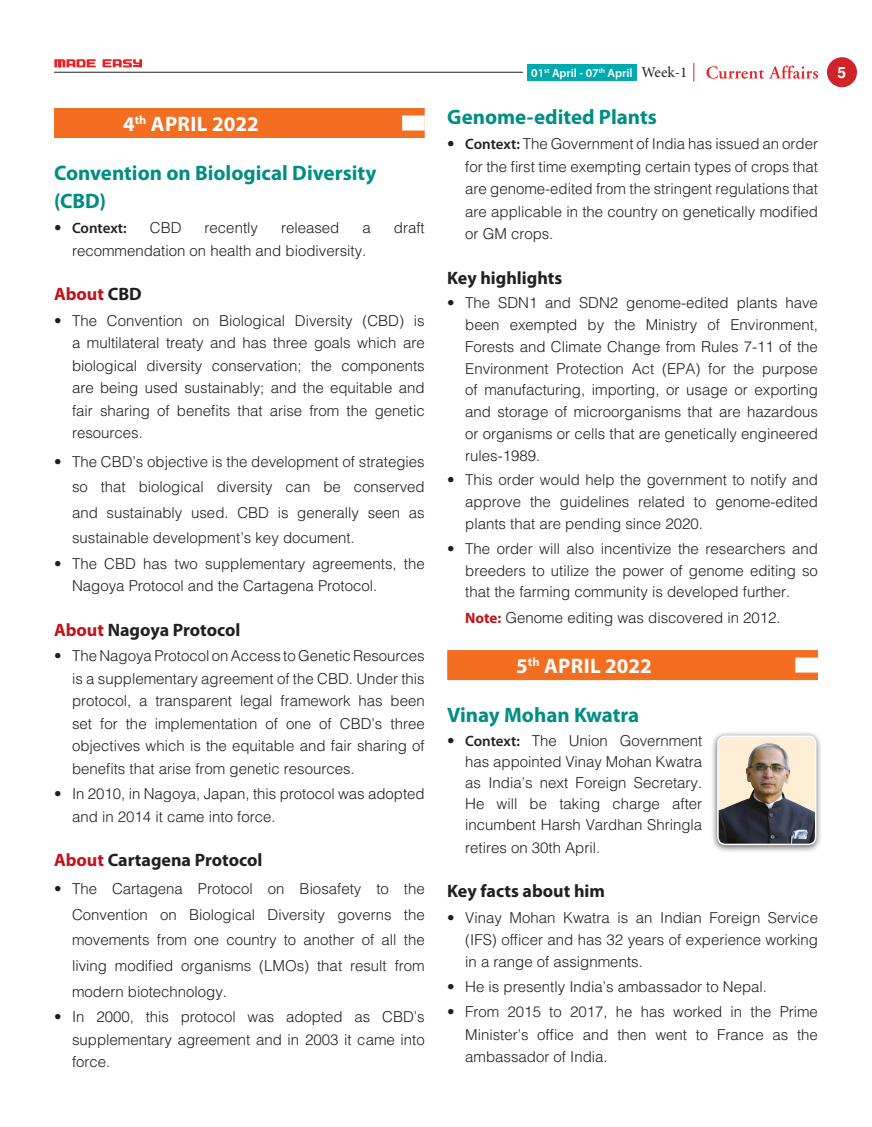
<style>
.page{position:relative;width:872px;height:1127px;background:#fff}
.page>*{position:absolute;margin:0;border:0;box-sizing:border-box;transform-origin:0 0}
.Head_1{font:700 21px/27.3px "Myriad Pro";color:#008e84}
.Date_Head{font:700 21px "Myriad Pro";letter-spacing:.02em;color:#fff}
.Head_2{font:700 18px "Myriad Pro";color:#231f20}
.Head_2-2{font:700 18px "Myriad Pro";color:#c4121a}
.t1{font:700 15.6px "Helvetica";color:#fff}
.Bullet_1{font:300 15px/22.5px "Helvetica";color:#231f20;text-align:justify}
.Bullet_1-2{font:600 15px "Myriad Pro";letter-spacing:-.005em;color:#231f20}
.t2{font:15px "Minion Pro";color:#231f20}
.t3{font:600 12px "Myriad Pro";color:#fff}
.s1{font-family:"Helvetica";font-weight:300}
.s2{color:#231f20}
.s3{color:#c4121a}
.s4{font-family:"Myriad Pro";font-weight:600}
.s5{font-family:"Myriad Pro";font-weight:700;color:#c4121a}
</style>
<div class="page">
<div style="left:827px;top:57px;width:30px;height:30px;background:#d1232a;border-radius:50%"></div>
<div style="left:527px;top:64px;width:109px;height:16px;background:#00aaad"></div>
<svg style="left:54px;top:59px;width:42px;height:8px"></svg>
<svg style="left:103px;top:59px;width:39px;height:8px"></svg>
<hr style="left:54px;top:72px;width:469px;height:1px;background:#231f20">
<svg style="left:706px;top:66px;width:112px;height:13px"></svg>
<svg style="left:693px;top:63px;width:1px;height:19px"></svg>
<div style="left:54px;top:108px;width:371px;height:30px;background:#f36e21"></div>
<div style="left:402px;top:115px;width:23px;height:15px;background:#fff"></div>
<div style="left:447px;top:650px;width:371px;height:30px;background:#f36e21"></div>
<div style="left:795px;top:657px;width:23px;height:15px;background:#fff"></div>
<div style="left:711px;top:730px;width:112px;height:123px;background:#231f20;opacity:.75"></div>
<img style="left:718px;top:736px;width:97px;height:108px">
<div style="left:717px;top:735px;width:99px;height:110px;border:2px solid #fff;border-radius:8px"></div>
<p class="Date_Head" style="left:123px;top:110px;width:137px">4<sup>th</sup> APRIL 2022</p>
<p class="Head_1" style="left:54px;top:159px;width:324px">Convention on Biological Diversity (CBD)</p>
<p class="Bullet_1-2" style="left:54px;top:219px;width:74px"><span class="s1">•</span> Context:</p>
<p class="Bullet_1" style="left:150px;top:216px;width:33px">CBD</p>
<p class="Bullet_1" style="left:205px;top:216px;width:55px">recently</p>
<p class="Bullet_1" style="left:281px;top:216px;width:60px">released</p>
<p class="Bullet_1" style="left:362px;top:216px;width:10px">a</p>
<p class="Bullet_1" style="left:394px;top:216px;width:32px">draft</p>
<p class="Bullet_1" style="left:72px;top:239px;width:296px">recommendation on health and biodiversity.</p>
<p class="Head_2-2" style="left:54px;top:282px;width:89px">About <span class="s2">CBD</span></p>
<p class="Bullet_1" style="left:72px;top:308px;width:354px;text-indent:-18px">• The Convention on Biological Diversity (CBD) is a multilateral treaty and has three goals which are biological diversity conservation; the components are being used sustainably; and the equitable and fair sharing of benefits that arise from the genetic resources.</p>
<p class="Bullet_1" style="left:72px;top:448px;width:354px;line-height:25.5px;text-indent:-18px">• The CBD’s objective is the development of strategies so that biological diversity can be conserved and sustainably used. CBD is generally seen as sustainable development’s key document.</p>
<p class="Bullet_1" style="left:72px;top:551px;width:354px;text-indent:-18px">• The CBD has two supplementary agreements, the<br>Nagoya Protocol and the Cartagena Protocol.</p>
<p class="Head_2" style="left:54px;top:618px;width:188px"><span class="s3">About</span> Nagoya Protocol</p>
<p class="Bullet_1" style="left:72px;top:644px;width:354px;text-indent:-18px">• The Nagoya Protocol on Access to Genetic Resources is a supplementary agreement of the CBD. Under this protocol, a transparent legal framework has been set for the implementation of one of CBD’s three objectives which is the equitable and fair sharing of benefits that arise from genetic resources.</p>
<p class="Bullet_1" style="left:72px;top:782px;width:354px;text-indent:-18px">• In 2010, in Nagoya, Japan, this protocol was adopted and in 2014 it came into force.</p>
<p class="Head_2" style="left:54px;top:848px;width:210px"><span class="s3">About</span> Cartagena Protocol</p>
<p class="Bullet_1" style="left:72px;top:876px;width:354px;line-height:25.5px;text-indent:-18px">• The Cartagena Protocol on Biosafety to the Convention on Biological Diversity governs the movements from one country to another of all the living modified organisms (LMOs) that result from modern biotechnology.</p>
<p class="Bullet_1" style="left:72px;top:1005px;width:354px;text-indent:-18px">• In 2000, this protocol was adopted as CBD’s supplementary agreement and in 2003 it came into force.</p>
<p class="t3" style="left:531px;top:65px;width:103px">01<sup>st</sup> April - 07<sup>th</sup> April</p>
<p class="t2" style="left:641px;top:62px;width:47px">Week-1</p>
<p class="t1" style="left:837px;top:63px;width:10px">5</p>
<p class="Head_1" style="left:447px;top:102px;width:211px">Genome-edited Plants</p>
<p class="Bullet_1" style="left:465px;top:132px;width:354px;text-indent:-18px">• <span class="s4">Context:</span> The Government of India has issued an order for the first time exempting certain types of crops that are genome-edited from the stringent regulations that are applicable in the country on genetically modified or GM crops.</p>
<p class="Head_2" style="left:447px;top:266px;width:117px">Key highlights</p>
<p class="Bullet_1" style="left:465px;top:292px;width:354px;line-height:21.8px;text-indent:-18px">• The SDN1 and SDN2 genome-edited plants have been exempted by the Ministry of Environment, Forests and Climate Change from Rules 7-11 of the Environment Protection Act (EPA) for the purpose of manufacturing, importing, or usage or exporting and storage of microorganisms that are hazardous or organisms or cells that are genetically engineered rules-1989.</p>
<p class="Bullet_1" style="left:465px;top:469px;width:354px;line-height:21.8px;text-indent:-18px">• This order would help the government to notify and approve the guidelines related to genome-edited plants that are pending since 2020.</p>
<p class="Bullet_1" style="left:465px;top:537px;width:354px;line-height:21.8px;text-indent:-18px">• The order will also incentivize the researchers and breeders to utilize the power of genome editing so that the farming community is developed further.</p>
<p class="Bullet_1" style="left:465px;top:606px;width:317px"><span class="s5">Note:</span> Genome editing was discovered in 2012.</p>
<p class="Date_Head" style="left:516px;top:652px;width:137px">5<sup>th</sup> APRIL 2022</p>
<p class="Head_1" style="left:447px;top:701px;width:194px">Vinay Mohan Kwatra</p>
<p class="Bullet_1" style="left:465px;top:730px;width:238px;line-height:21px;text-indent:-18px">• <span class="s4">Context:</span> The Union Government has appointed Vinay Mohan Kwatra as India’s next Foreign Secretary.<br>He will be taking charge after incumbent Harsh Vardhan Shringla</p>
<p class="Bullet_1" style="left:465px;top:836px;width:137px">retires on 30th April.</p>
<p class="Head_2" style="left:447px;top:879px;width:159px">Key facts about him</p>
<p class="Bullet_1" style="left:465px;top:905px;width:354px;text-indent:-18px">• Vinay Mohan Kwatra is an Indian Foreign Service (IFS) officer and has 32 years of experience working in a range of assignments.</p>
<p class="Bullet_1" style="left:447px;top:975px;width:321px">• He is presently India’s ambassador to Nepal.</p>
<p class="Bullet_1" style="left:465px;top:1000px;width:354px;text-indent:-18px">• From 2015 to 2017, he has worked in the Prime Minister’s office and then went to France as the ambassador of India.</p>
</div>
